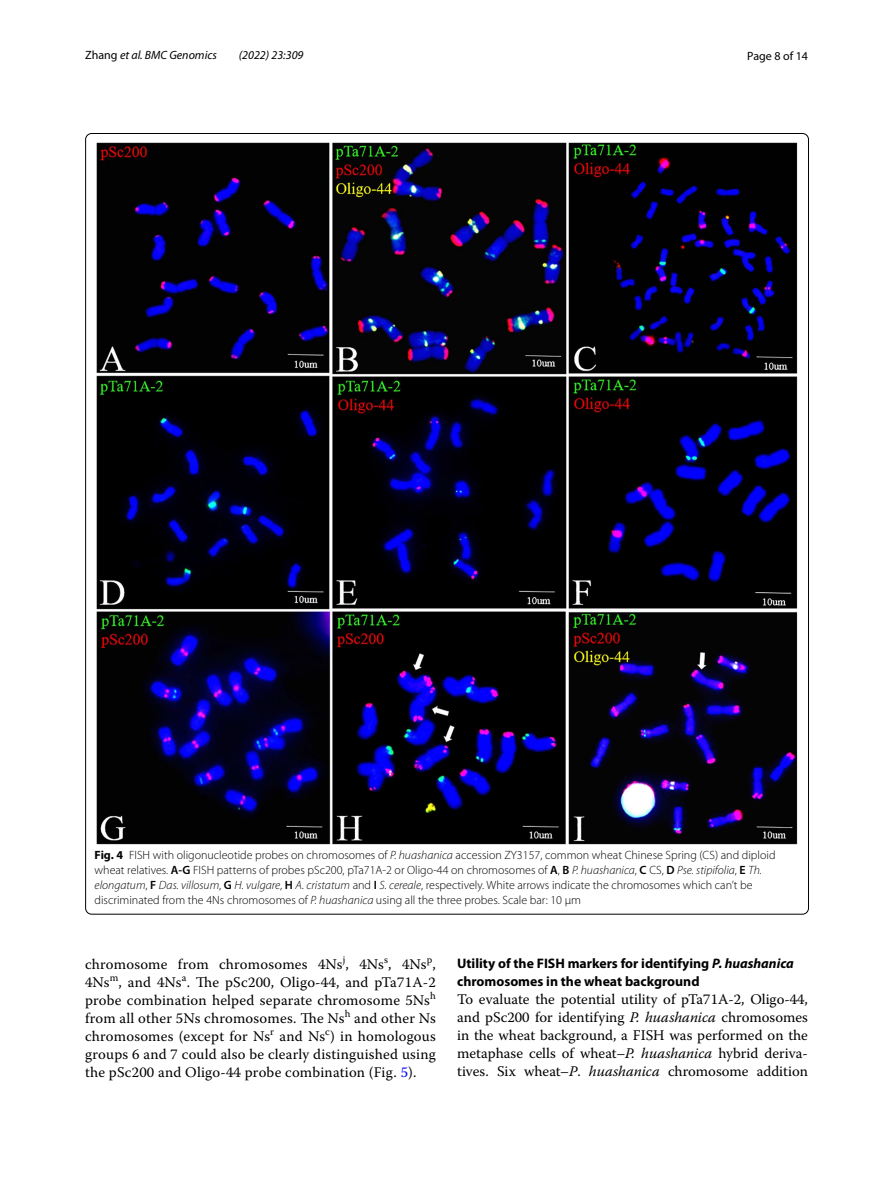
<style>
.page{position:relative;width:893px;height:1187px;background:#fff}
.page>*{position:absolute;margin:0;border:0;box-sizing:border-box;transform-origin:0 0}
.t1{font:14.7px/18px "Warnock Pro";letter-spacing:.01em;color:#000;text-align:justify}
.t2{font:700 13.8px/18px "Myriad Pro";color:#000}
.t3{font:300 12px/15px "Myriad Pro";color:#000}
.t4{font:italic 12px "Myriad Pro";color:#000}
.t5{font:12px "Myriad Pro";color:#000}
.s1{font-style:normal}
.s2{font-weight:700}
.s3{font-style:italic}
.s4{font-weight:600}
.s5{color:#00f}
</style>
<div class="page">
<img style="left:97px;top:142px;width:700px;height:702px">
<p class="t4" style="left:85px;top:48px;width:133px"><span class="s1">Zhang</span> et al. BMC Genomics</p>
<p class="t4" style="left:239px;top:48px;width:66px">(2022) 23:309</p>
<p class="t5" style="left:747px;top:48px;width:62px">Page 8 of 14</p>
<p class="t3" style="left:95px;top:848px;width:682px"><span class="s2">Fig. 4</span> FISH with oligonucleotide probes on chromosomes of <span class="s3">P. huashanica</span> accession ZY3157, common wheat Chinese Spring (CS) and diploid wheat relatives. <span class="s4">A-G</span> FISH patterns of probes pSc200, pTa71A-2 or Oligo-44 on chromosomes of <span class="s4">A</span>, <span class="s4">B</span> <span class="s3">P. huashanica</span>, <span class="s4">C</span> CS, <span class="s4">D</span> <span class="s3">Pse. stipifolia</span>, <span class="s4">E</span> <span class="s3">Th. elongatum</span>, <span class="s4">F</span> <span class="s3">Das. villosum</span>, <span class="s4">G</span> <span class="s3">H. vulgare</span>, <span class="s4">H</span> <span class="s3">A. cristatum</span> and <span class="s4">I</span> <span class="s3">S. cereale</span>, respectively. White arrows indicate the chromosomes which can’t be discriminated from the 4Ns chromosomes of <span class="s3">P. huashanica</span> using all the three probes. Scale bar: 10 μm</p>
<p class="t1" style="left:85px;top:954px;width:352px">chromosome from chromosomes 4Ns<sup>j</sup>, 4Ns<sup>s</sup>, 4Ns<sup>p</sup>, 4Ns<sup>m</sup>, and 4Ns<sup>a</sup>. The pSc200, Oligo-44, and pTa71A-2 probe combination helped separate chromosome 5Ns<sup>h </sup>from all other 5Ns chromosomes. The Ns<sup>h</sup> and other Ns chromosomes (except for Ns<sup>r</sup> and Ns<sup>c</sup>) in homologous groups 6 and 7 could also be clearly distinguished using the pSc200 and Oligo-44 probe combination (Fig. <span class="s5">5</span>).</p>
<p class="t2" style="left:457px;top:953px;width:338px">Utility of the FISH markers for identifying <span class="s3">P. huashanica </span>chromosomes in the wheat background</p>
<p class="t1" style="left:457px;top:990px;width:352px">To evaluate the potential utility of pTa71A-2, Oligo-44, and pSc200 for identifying <span class="s3">P. huashanica</span> chromosomes in the wheat background, a FISH was performed on the metaphase cells of wheat–<span class="s3">P. huashanica</span> hybrid deriva&shy;tives. Six wheat–<span class="s3">P</span>. <span class="s3">huashanica</span> chromosome addition</p>
</div>
